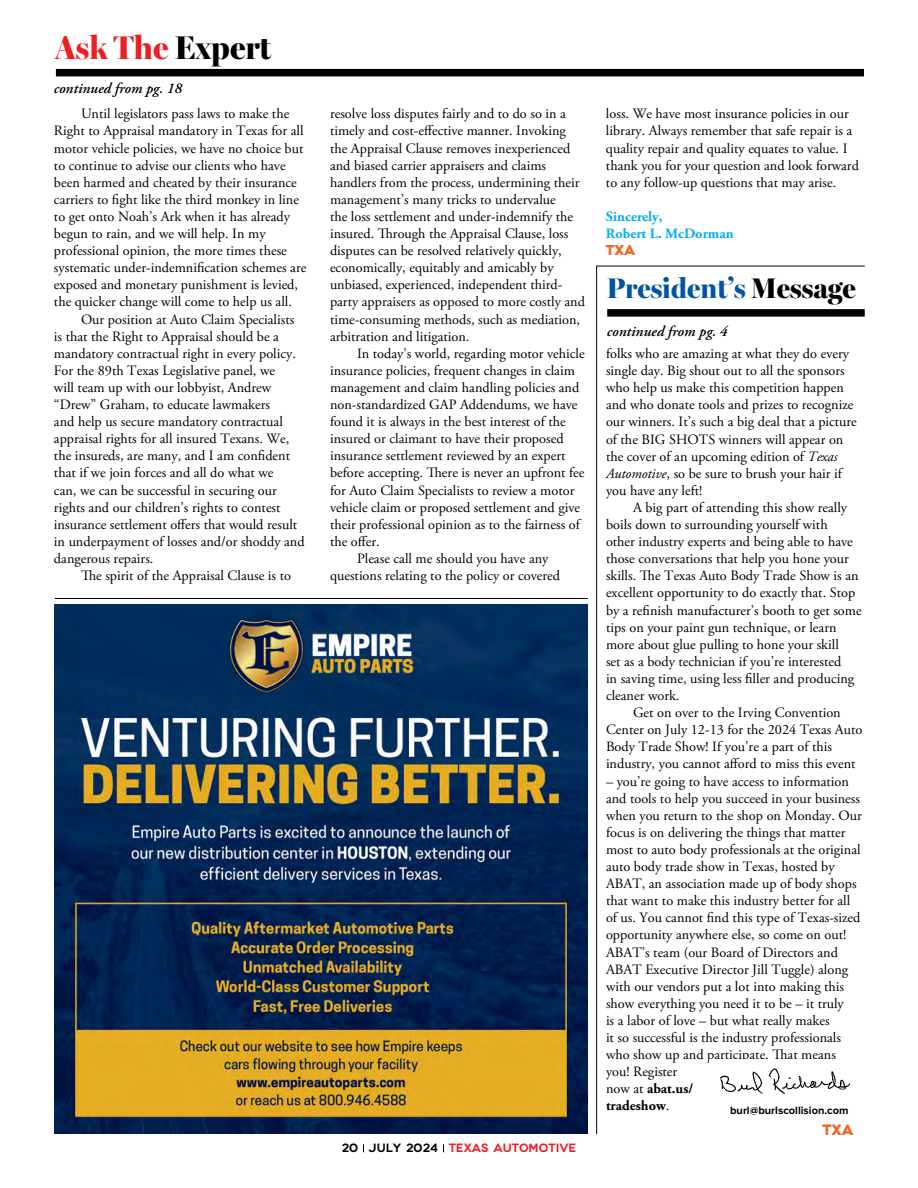
<style>
.page{position:relative;width:918px;height:1188px;background:#fff}
.page>*{position:absolute;margin:0;border:0;box-sizing:border-box;transform-origin:0 0}
.t1{font:900 33px "Lincoln Miller B Cond";color:#ed1d24}
.t2{font:900 28.5px "Lincoln Miller B Cond";color:#0054a6}
.t3{font:italic 600 15px "Adobe Garamond Pro";color:#000}
.t4{font:700 15px "Novecentowide";color:#f26322}
.Body_Text_-_Helvetic{font:14.25px/17.1px "Adobe Garamond Pro";color:#000}
.t5{font:700 14.25px "Adobe Garamond Pro";color:#00aeef}
.t6{font:700 14.25px "Novecentowide";color:#f26322}
.t7{font:600 12px "Novecentowide";color:#ed1d24}
.t8{font:700 11.1px "Lincoln Proxima Nova";color:#000}
.s1{color:#000}
.s2{font-style:italic}
.s3{font-weight:700}
</style>
<div class="page">
<img style="left:54px;top:604px;width:534px;height:530px">
<hr style="left:55px;top:598px;width:533px;height:1px;background:#000">
<div style="left:56px;top:69px;width:808px;height:7px;background:#000"></div>
<div style="left:607px;top:309px;width:258px;height:8px;background:#000"></div>
<hr style="left:597px;top:266px;width:268px;height:1px;background:#000">
<hr style="left:596px;top:266px;width:1px;height:868px;background:#000">
<img style="left:720px;top:1068px;width:131px;height:26px">
<p class="t1" style="left:55px;top:28px;width:218px">Ask The <span class="s1">Expert</span></p>
<p class="t3" style="left:54px;top:80px;width:130px">continued from pg. 18</p>
<p class="Body_Text_-_Helvetic" style="left:54px;top:106px;width:254px;text-indent:27px">Until legislators pass laws to make the Right to Appraisal mandatory in Texas for all motor vehicle policies, we have no choice but to continue to advise our clients who have been harmed and cheated by their insurance carriers to fight like the third monkey in line to get onto Noah’s Ark when it has already begun to rain, and we will help. In my professional opinion, the more times these systematic under-indemnification schemes are exposed and monetary punishment is levied, the quicker change will come to help us all.</p>
<p class="Body_Text_-_Helvetic" style="left:54px;top:311px;width:252px;text-indent:27px">Our position at Auto Claim Specialists is that the Right to Appraisal should be a mandatory contractual right in every policy.<br>For the 89th Texas Legislative panel, we<br>will team up with our lobbyist, Andrew “Drew” Graham, to educate lawmakers<br>and help us secure mandatory contractual appraisal rights for all insured Texans. We, the insureds, are many, and I am confident that if we join forces and all do what we<br>can, we can be successful in securing our rights and our children’s rights to contest insurance settlement offers that would result in underpayment of losses and/or shoddy and dangerous repairs.</p>
<p class="Body_Text_-_Helvetic" style="left:81px;top:567px;width:212px">The spirit of the Appraisal Clause is to</p>
<p class="Body_Text_-_Helvetic" style="left:330px;top:106px;width:257px">resolve loss disputes fairly and to do so in a timely and cost-effective manner. Invoking the Appraisal Clause removes inexperienced and biased carrier appraisers and claims handlers from the process, undermining their management’s many tricks to undervalue<br>the loss settlement and under-indemnify the insured. Through the Appraisal Clause, loss disputes can be resolved relatively quickly, economically, equitably and amicably by unbiased, experienced, independent third&shy;party appraisers as opposed to more costly and time-consuming methods, such as mediation, arbitration and litigation.</p>
<p class="Body_Text_-_Helvetic" style="left:330px;top:345px;width:256px;text-indent:27px">In today’s world, regarding motor vehicle insurance policies, frequent changes in claim management and claim handling policies and non-standardized GAP Addendums, we have found it is always in the best interest of the insured or claimant to have their proposed insurance settlement reviewed by an expert before accepting. There is never an upfront fee for Auto Claim Specialists to review a motor vehicle claim or proposed settlement and give their professional opinion as to the fairness of the offer.</p>
<p class="Body_Text_-_Helvetic" style="left:330px;top:550px;width:232px;text-indent:27px">Please call me should you have any questions relating to the policy or covered</p>
<p class="t7" style="left:342px;top:1141px;width:236px"><span class="s1">20 JULY 2024</span> TEXAS AUTOMOTIVE</p>
<p class="Body_Text_-_Helvetic" style="left:606px;top:106px;width:254px">loss. We have most insurance policies in our library. Always remember that safe repair is a quality repair and quality equates to value. I thank you for your question and look forward to any follow-up questions that may arise.</p>
<p class="t5" style="left:606px;top:208px;width:58px">Sincerely,</p>
<p class="t5" style="left:606px;top:225px;width:129px">Robert L. McDorman</p>
<p class="t6" style="left:606px;top:241px;width:31px">TXA</p>
<p class="t2" style="left:607px;top:272px;width:251px">President’s <span class="s1">Message</span></p>
<p class="t3" style="left:607px;top:323px;width:122px">continued from pg. 4</p>
<p class="Body_Text_-_Helvetic" style="left:606px;top:346px;width:252px">folks who are amazing at what they do every single day. Big shout out to all the sponsors who help us make this competition happen and who donate tools and prizes to recognize our winners. It’s such a big deal that a picture of the BIG SHOTS winners will appear on the cover of an upcoming edition of <span class="s2">Texas Automotive</span>, so be sure to brush your hair if you have any left!</p>
<p class="Body_Text_-_Helvetic" style="left:606px;top:499px;width:257px;text-indent:27px">A big part of attending this show really boils down to surrounding yourself with<br>other industry experts and being able to have those conversations that help you hone your skills. The Texas Auto Body Trade Show is an excellent opportunity to do exactly that. Stop by a refinish manufacturer’s booth to get some tips on your paint gun technique, or learn more about glue pulling to hone your skill<br>set as a body technician if you’re interested<br>in saving time, using less filler and producing cleaner work.</p>
<p class="Body_Text_-_Helvetic" style="left:606px;top:705px;width:258px;text-indent:27px">Get on over to the Irving Convention Center on July 12-13 for the 2024 Texas Auto Body Trade Show! If you’re a part of this industry, you cannot afford to miss this event</p>
<p class="Body_Text_-_Helvetic" style="left:606px;top:773px;width:257px">– you’re going to have access to information and tools to help you succeed in your business when you return to the shop on Monday. Our focus is on delivering the things that matter most to auto body professionals at the original auto body trade show in Texas, hosted by ABAT, an association made up of body shops that want to make this industry better for all of us. You cannot find this type of Texas-sized opportunity anywhere else, so come on out!<br>ABAT’s team (our Board of Directors and ABAT Executive Director Jill Tuggle) along with our vendors put a lot into making this show everything you need it to be – it truly<br>is a labor of love – but what really makes<br>it so successful is the industry professionals who show up and participate. That means you! Register<br>now at <span class="s3">abat.us/<br>tradeshow</span>.</p>
<p class="t8" style="left:730px;top:1104px;width:120px">burl@burlscollision.com</p>
<p class="t4" style="left:823px;top:1121px;width:32px">TXA</p>
</div>
